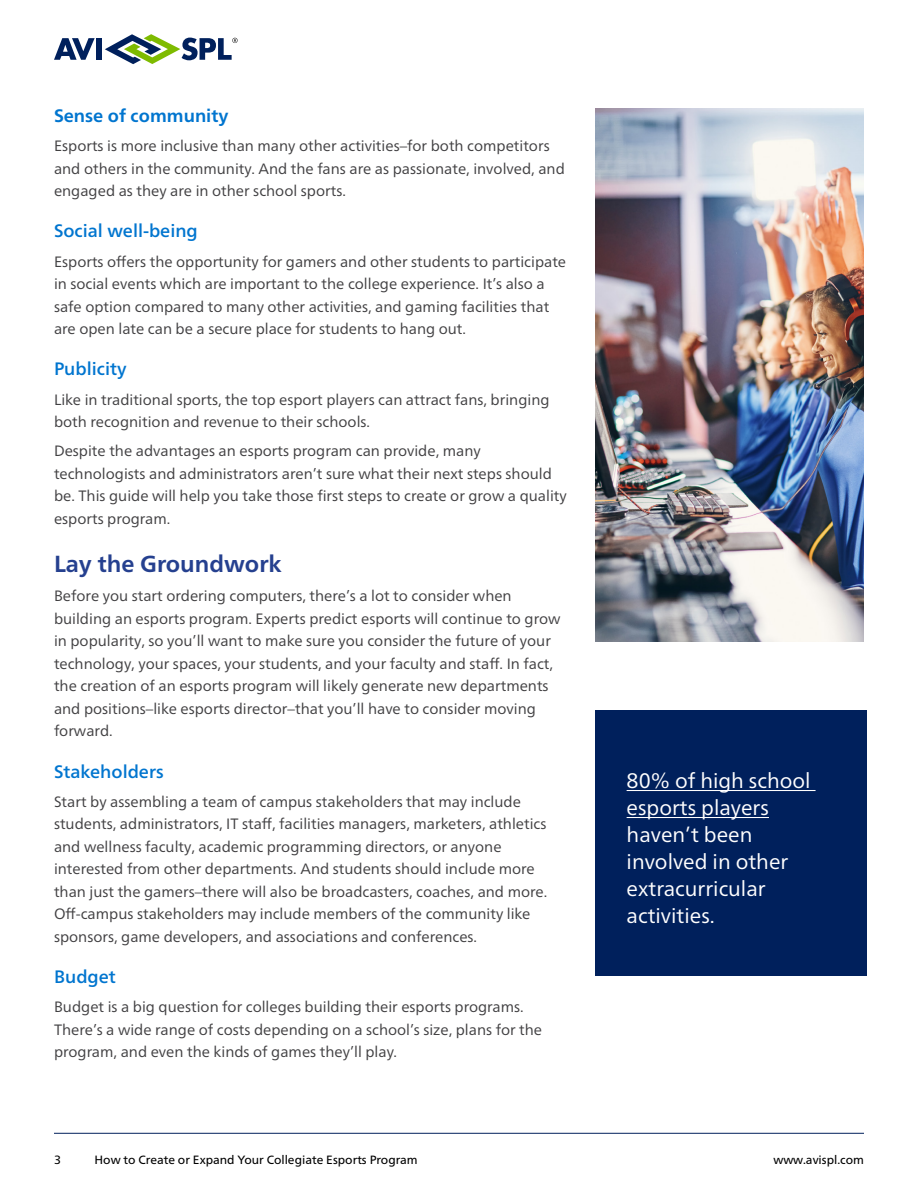
<style>
.page{position:relative;width:918px;height:1188px;background:#fff}
.page>*{position:absolute;margin:0;border:0;box-sizing:border-box;transform-origin:0 0}
.t1{font:700 23.25px "Frutiger Neue LT Pro";color:#25408f}
.t2{font:21px/27px "Frutiger Neue LT Pro";color:#fff}
.t3{font:500 18px "Frutiger Neue LT Pro";color:#0075cf}
.t4{font:700 18px "Frutiger Neue LT Pro";color:#0075cf}
.t5{font:15px/22.5px "Frutiger Neue LT Pro";color:#414042}
.t6{font:12px "Frutiger Neue LT Pro";color:#000}
</style>
<div class="page">
<svg style="left:54px;top:38px;width:41px;height:22px"></svg>
<div style="left:96px;top:38px;width:6px;height:22px;background:#00205c"></div>
<svg style="left:105px;top:34px;width:133px;height:30px"></svg>
<hr style="left:54px;top:1133px;width:810px;height:1px;background:#00205c">
<img style="left:595px;top:108px;width:269px;height:534px">
<div style="left:595px;top:711px;width:271px;height:265px;background:#00205c"></div>
<hr style="left:627px;top:790px;width:189px;height:1px;background:#fff">
<hr style="left:627px;top:817px;width:142px;height:1px;background:#fff">
<p class="t4" style="left:54px;top:105px;width:176px">Sense of community</p>
<p class="t5" style="left:54px;top:135px;width:512px">Esports is more inclusive than many other activities–for both competitors and others in the community. And the fans are as passionate, involved, and engaged as they are in other school sports.</p>
<p class="t3" style="left:54px;top:220px;width:145px">Social well-being</p>
<p class="t5" style="left:54px;top:250px;width:514px">Esports offers the opportunity for gamers and other students to participate in social events which are important to the college experience. It’s also a safe option compared to many other activities, and gaming facilities that are open late can be a secure place for students to hang out.</p>
<p class="t3" style="left:54px;top:358px;width:74px">Publicity</p>
<p class="t5" style="left:54px;top:388px;width:497px">Like in traditional sports, the top esport players can attract fans, bringing both recognition and revenue to their schools.</p>
<p class="t5" style="left:54px;top:440px;width:514px">Despite the advantages an esports program can provide, many technologists and administrators aren’t sure what their next steps should be. This guide will help you take those first steps to create or grow a quality esports program.</p>
<h1 class="t1" style="left:54px;top:550px;width:229px">Lay the Groundwork</h1>
<p class="t5" style="left:54px;top:585px;width:508px">Before you start ordering computers, there’s a lot to consider when building an esports program. Experts predict esports will continue to grow in popularity, so you’ll want to make sure you consider the future of your technology, your spaces, your students, and your faculty and staff. In fact, the creation of an esports program will likely generate new departments and positions–like esports director–that you’ll have to consider moving forward.</p>
<p class="t3" style="left:54px;top:760px;width:111px">Stakeholders</p>
<p class="t5" style="left:54px;top:790px;width:495px">Start by assembling a team of campus stakeholders that may include students, administrators, IT staff, facilities managers, marketers, athletics and wellness faculty, academic programming directors, or anyone interested from other departments. And students should include more than just the gamers–there will also be broadcasters, coaches, and more.<br>Off-campus stakeholders may include members of the community like sponsors, game developers, and associations and conferences.</p>
<p class="t3" style="left:54px;top:966px;width:63px">Budget</p>
<p class="t5" style="left:54px;top:996px;width:490px">Budget is a big question for colleges building their esports programs.<br>There’s a wide range of costs depending on a school’s size, plans for the program, and even the kinds of games they’ll play.</p>
<h2 class="t2" style="left:627px;top:767px;width:185px">80% of high school esports players haven’t been involved in other extracurricular activities.</h2>
<p class="t6" style="left:54px;top:1152px;width:8px">3</p>
<p class="t6" style="left:94px;top:1152px;width:325px">How to Create or Expand Your Collegiate Esports Program</p>
<p class="t6" style="left:773px;top:1152px;width:92px">www.avispl.com</p>
</div>
